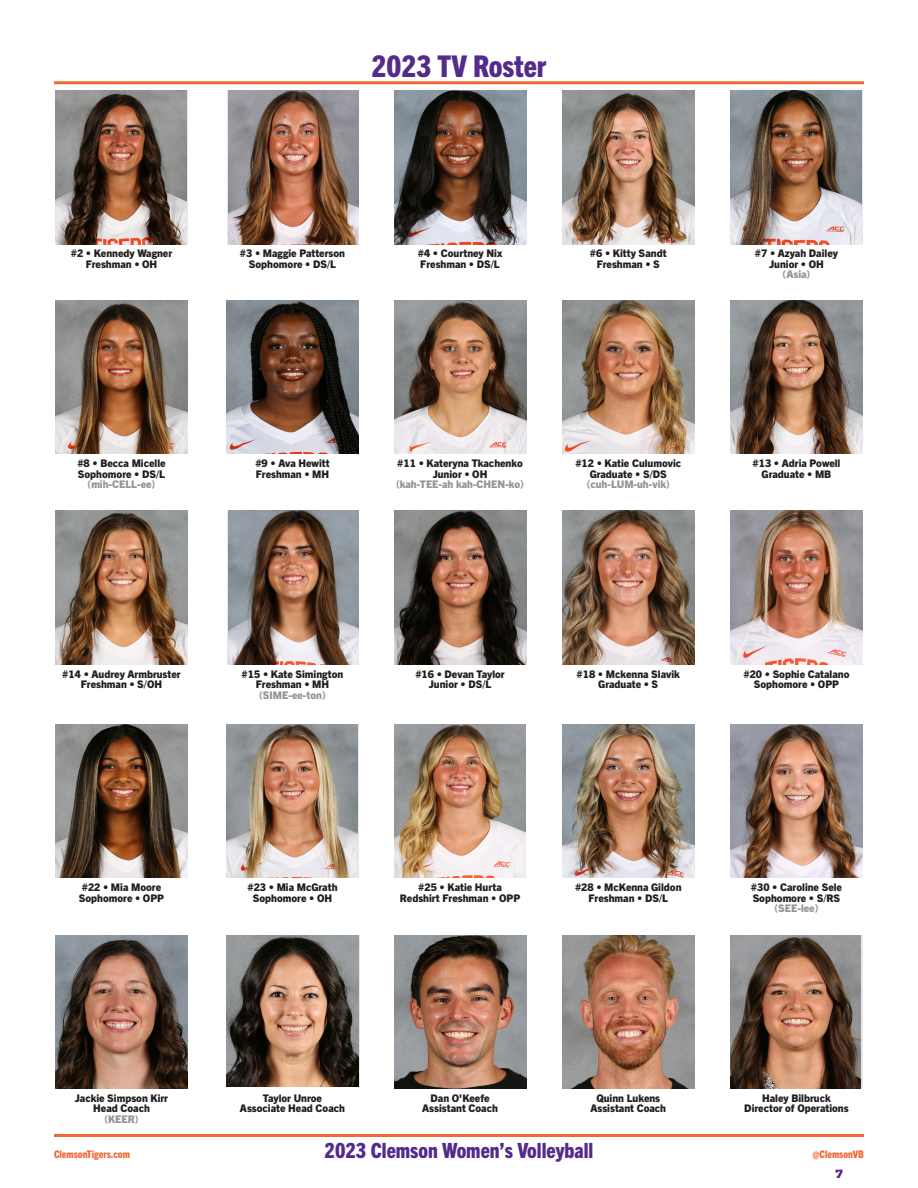
<style>
.page{position:relative;width:918px;height:1188px;background:#fff}
.page>*{position:absolute;margin:0;border:0;box-sizing:border-box;transform-origin:0 0}
.t1{font:800 condensed 30px "Trade Gothic Next LT Pro";color:#542a8b}
.t2{font:800 condensed 21px "Trade Gothic Next LT Pro";color:#542a8b}
.t3{font:12px "Paw Hammer";color:#542a8b}
.t4{font:800 10.5px "Trade Gothic Next LT Pro";color:#231f20}
.t5{font:800 10.5px "Trade Gothic Next LT Pro";color:#939598}
.t6{font:800 condensed 10.5px "Trade Gothic Next LT Pro";color:#f26633}
</style>
<div class="page">
<hr style="left:54px;top:1134px;width:810px;height:3px;background:#f26633">
<hr style="left:54px;top:81px;width:810px;height:3px;background:#f26633">
<img style="left:394px;top:91px;width:132px;height:153px">
<img style="left:228px;top:91px;width:130px;height:153px">
<img style="left:56px;top:91px;width:131px;height:153px">
<img style="left:731px;top:91px;width:130px;height:153px">
<img style="left:562px;top:91px;width:132px;height:153px">
<img style="left:394px;top:300px;width:132px;height:154px">
<img style="left:227px;top:300px;width:131px;height:154px">
<img style="left:56px;top:300px;width:132px;height:154px">
<img style="left:731px;top:300px;width:131px;height:154px">
<img style="left:562px;top:300px;width:132px;height:154px">
<img style="left:394px;top:511px;width:132px;height:153px">
<img style="left:228px;top:511px;width:130px;height:153px">
<img style="left:56px;top:511px;width:132px;height:153px">
<img style="left:731px;top:511px;width:131px;height:153px">
<img style="left:562px;top:511px;width:132px;height:153px">
<img style="left:394px;top:724px;width:131px;height:154px">
<img style="left:227px;top:724px;width:131px;height:154px">
<img style="left:56px;top:724px;width:132px;height:154px">
<img style="left:394px;top:935px;width:132px;height:154px">
<svg style="left:226px;top:935px;width:134px;height:151px"></svg>
<img style="left:227px;top:935px;width:131px;height:151px">
<img style="left:56px;top:935px;width:132px;height:154px">
<img style="left:731px;top:935px;width:130px;height:154px">
<img style="left:562px;top:935px;width:132px;height:154px">
<img style="left:731px;top:724px;width:131px;height:154px">
<img style="left:562px;top:724px;width:132px;height:154px">
<p class="t1" style="left:372px;top:46px;width:176px">2023 TV Roster</p>
<p class="t4" style="left:71px;top:246px;width:103px">#2 • Kennedy Wagner</p>
<p class="t4" style="left:86px;top:257px;width:73px">Freshman • OH</p>
<p class="t4" style="left:240px;top:246px;width:107px">#3 • Maggie Patterson</p>
<p class="t4" style="left:249px;top:257px;width:89px">Sophomore • DS/L</p>
<p class="t4" style="left:418px;top:246px;width:86px">#4 • Courtney Nix</p>
<p class="t4" style="left:420px;top:257px;width:81px">Freshman • DS/L</p>
<p class="t4" style="left:590px;top:246px;width:78px">#6 • Kitty Sandt</p>
<p class="t4" style="left:597px;top:257px;width:65px">Freshman • S</p>
<p class="t4" style="left:755px;top:246px;width:85px">#7 • Azyah Dailey</p>
<p class="t4" style="left:769px;top:257px;width:56px">Junior • OH</p>
<p class="t5" style="left:783px;top:267px;width:29px">(Asia)</p>
<p class="t4" style="left:77px;top:456px;width:90px">#8 • Becca Micelle</p>
<p class="t4" style="left:78px;top:467px;width:89px">Sophomore • DS/L</p>
<p class="t5" style="left:88px;top:477px;width:69px">(mih-CELL-ee)</p>
<p class="t4" style="left:255px;top:456px;width:76px">#9 • Ava Hewitt</p>
<p class="t4" style="left:256px;top:467px;width:75px">Freshman • MH</p>
<p class="t4" style="left:397px;top:456px;width:127px">#11 • Kateryna Tkachenko</p>
<p class="t4" style="left:433px;top:467px;width:56px">Junior • OH</p>
<p class="t5" style="left:396px;top:477px;width:129px">(kah-TEE-ah kah-CHEN-ko)</p>
<p class="t4" style="left:575px;top:456px;width:107px">#12 • Katie Culumovic</p>
<p class="t4" style="left:590px;top:467px;width:79px">Graduate • S/DS</p>
<p class="t5" style="left:587px;top:477px;width:85px">(cuh-LUM-uh-vik)</p>
<p class="t4" style="left:753px;top:456px;width:89px">#13 • Adria Powell</p>
<p class="t4" style="left:762px;top:467px;width:71px">Graduate • MB</p>
<p class="t4" style="left:62px;top:666px;width:120px">#14 • Audrey Armbruster</p>
<p class="t4" style="left:81px;top:677px;width:83px">Freshman • S/OH</p>
<p class="t4" style="left:242px;top:666px;width:103px">#15 • Kate Simington</p>
<p class="t4" style="left:256px;top:677px;width:75px">Freshman • MH</p>
<p class="t5" style="left:259px;top:687px;width:68px">(SIME-ee-ton)</p>
<p class="t4" style="left:415px;top:666px;width:91px">#16 • Devan Taylor</p>
<p class="t4" style="left:429px;top:677px;width:64px">Junior • DS/L</p>
<p class="t4" style="left:577px;top:666px;width:105px">#18 • Mckenna Slavik</p>
<p class="t4" style="left:598px;top:677px;width:62px">Graduate • S</p>
<p class="t4" style="left:743px;top:666px;width:108px">#20 • Sophie Catalano</p>
<p class="t4" style="left:754px;top:677px;width:87px">Sophomore • OPP</p>
<p class="t4" style="left:82px;top:880px;width:81px">#22 • Mia Moore</p>
<p class="t4" style="left:79px;top:891px;width:87px">Sophomore • OPP</p>
<p class="t4" style="left:247px;top:880px;width:92px">#23 • Mia McGrath</p>
<p class="t4" style="left:253px;top:891px;width:81px">Sophomore • OH</p>
<p class="t4" style="left:418px;top:880px;width:85px">#25 • Katie Hurta</p>
<p class="t4" style="left:400px;top:891px;width:122px">Redshirt Freshman • OPP</p>
<p class="t4" style="left:575px;top:880px;width:108px">#28 • McKenna Gildon</p>
<p class="t4" style="left:589px;top:891px;width:81px">Freshman • DS/L</p>
<p class="t4" style="left:751px;top:880px;width:93px">#30 • Caroline Sele</p>
<p class="t4" style="left:753px;top:891px;width:89px">Sophomore • S/RS</p>
<p class="t5" style="left:775px;top:901px;width:45px">(SEE-lee)</p>
<p class="t4" style="left:75px;top:1091px;width:95px">Jackie Simpson Kirr</p>
<p class="t4" style="left:93px;top:1101px;width:58px">Head Coach</p>
<p class="t5" style="left:104px;top:1112px;width:36px">(KEER)</p>
<p class="t4" style="left:263px;top:1091px;width:61px">Taylor Unroe</p>
<p class="t4" style="left:240px;top:1101px;width:107px">Associate Head Coach</p>
<p class="t4" style="left:431px;top:1091px;width:61px">Dan O'Keefe</p>
<p class="t4" style="left:422px;top:1101px;width:77px">Assistant Coach</p>
<p class="t4" style="left:596px;top:1091px;width:65px">Quinn Lukens</p>
<p class="t4" style="left:590px;top:1101px;width:77px">Assistant Coach</p>
<p class="t4" style="left:762px;top:1091px;width:70px">Haley Bilbruck</p>
<p class="t4" style="left:744px;top:1101px;width:106px">Director of Operations</p>
<p class="t6" style="left:54px;top:1147px;width:77px">ClemsonTigers.com</p>
<p class="t2" style="left:325px;top:1136px;width:270px">2023 Clemson Women’s Volleyball</p>
<p class="t6" style="left:813px;top:1147px;width:53px">@ClemsonVB</p>
<p class="t3" style="left:835px;top:1168px;width:11px">7</p>
</div>
